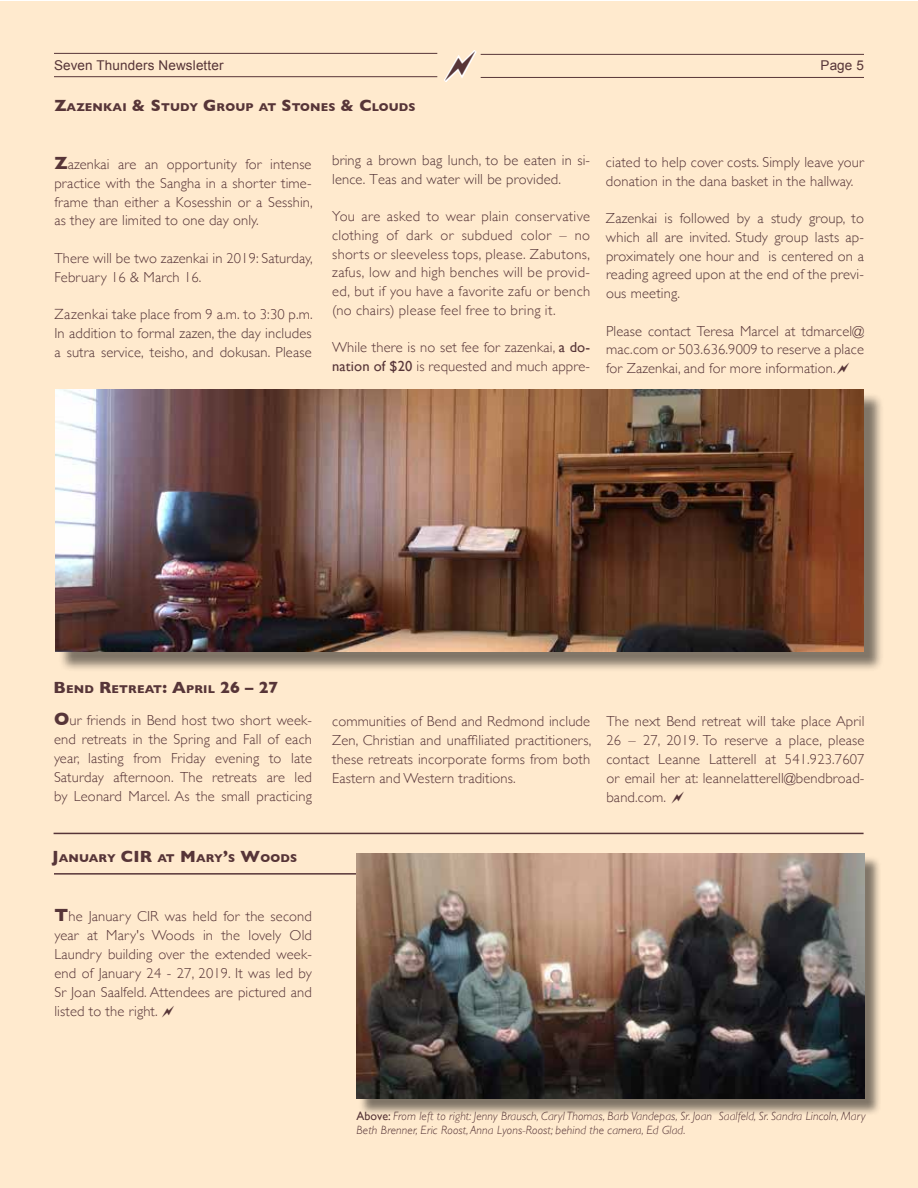
<style>
.page{position:relative;width:918px;height:1188px;background:#fff}
.page>*{position:absolute;margin:0;border:0;box-sizing:border-box;transform-origin:0 0}
.t1{font:300 14.55px/19px "Gill Sans";letter-spacing:.01em;color:#573538;text-align:justify}
.t2{font:300 14.55px/18.8px "Gill Sans";letter-spacing:.01em;color:#533538;text-align:justify}
.t3{font:13.5px "Arial";letter-spacing:.01em;color:#573538}
.t4{font:italic 300 12px/14.4px "Gill Sans";letter-spacing:.01em;color:#573538}
.t5{font:700 11.55px "Gill Sans";letter-spacing:.015em;color:#573538}
.s1{font-size:16.5px}
.s2{font-weight:700;font-size:18px}
.s3{font-size:14.7px;color:#573538}
.s4{color:#573538}
.s5{font-weight:400}
.s6{color:#533538}
.s7{font-weight:400;font-style:normal}
</style>
<div class="page">
<div style="left:0;top:1px;width:918px;height:1186px;background:#ffeace"></div>
<hr style="left:54px;top:53px;width:383px;height:1px;background:#573538">
<hr style="left:54px;top:76px;width:383px;height:1px;background:#573538">
<hr style="left:481px;top:77px;width:383px;height:1px;background:#573538">
<hr style="left:481px;top:54px;width:383px;height:1px;background:#573538">
<div style="left:58px;top:392px;width:826px;height:280px;background:#000;opacity:.5"></div>
<img style="left:55px;top:390px;width:809px;height:262px">
<hr style="left:54px;top:833px;width:810px;height:1px;background:#573538">
<hr style="left:54px;top:873px;width:810px;height:2px;background:#573538">
<div style="left:359px;top:856px;width:523px;height:260px;background:#000;opacity:.5"></div>
<img style="left:356px;top:853px;width:508px;height:245px">
<svg style="left:432px;top:50px;width:56px;height:32px"></svg>
<p class="t3" style="left:54px;top:56px;width:171px">Seven Thunders Newsletter</p>
<p class="t3" style="left:821px;top:57px;width:45px">Page 5</p>
<p class="t5" style="left:54px;top:97px;width:361px"><span class="s1">Z</span>AZENKAI <span class="s1">&amp; S</span>TUDY <span class="s1">G</span> ROUP AT <span class="s1">S</span>TONES <span class="s1">&amp; C</span>LOUDS</p>
<p class="t1" style="left:54px;top:154px;width:260px"><span class="s2">Z</span>azenkai are an opportunity for intense practice with the Sangha in a shorter time&shy;frame than either a Kosesshin or a Sesshin, as they are limited to one day only.</p>
<p class="t1" style="left:54px;top:248px;width:260px">There will be two zazenkai in 2019: Saturday,<br>February 16 &amp; March 16.</p>
<p class="t2" style="left:54px;top:304px;width:260px"><span class="s3">Zazenkai</span> take place <span class="s4">from 9 a.m. to 3:30 p.m.<br></span>In addition to formal zazen, the day includes a sutra service, teisho, and dokusan. Please</p>
<p class="t2" style="left:332px;top:150px;width:260px">bring a brown bag lunch, to be eaten in si&shy;lence. Teas and water will be provided.</p>
<p class="t1" style="left:332px;top:206px;width:260px">You are asked to wear plain conservative clothing of dark or subdued color – no shorts or sleeveless tops, please. Zabutons, zafus, low and high benches will be provid&shy;ed, but if you have a favorite zafu or bench (no chairs) please feel free to bring it.</p>
<p class="t1" style="left:332px;top:337px;width:260px">While there is no set fee for zazenkai, <span class="s5">a do&shy;nation of $20</span> is requested and much appre-</p>
<p class="t1" style="left:606px;top:152px;width:260px">ciated to help cover costs. Simply leave your donation in the dana basket in the hallway.</p>
<p class="t2" style="left:606px;top:208px;width:260px">Zazenkai is followed by a study group, to which all are invited. Study group lasts ap&shy;proximately one hour and is centered on a reading agreed upon at the end of the previ&shy;ous meeting.</p>
<p class="t1" style="left:606px;top:321px;width:260px"><span class="s6">Please contact</span> Teresa Marcel at tdmarcel@ mac.com or 503.636.9009 to reserve a place for Zazenkai, and for more information.</p>
<p class="t5" style="left:54px;top:680px;width:226px"><span class="s1">B</span>END <span class="s1">R</span>ETREAT<span class="s1">: A</span>PRIL <span class="s1">26 – 27</span></p>
<p class="t1" style="left:54px;top:710px;width:260px"><span class="s2">O</span>ur friends in Bend host two short week&shy;end retreats in the Spring and Fall of each year, lasting from Friday evening to late Saturday afternoon. The retreats are led by Leonard Marcel. As the small practicing</p>
<p class="t5" style="left:52px;top:849px;width:81px"><span class="s1">J</span>ANUARY <span class="s1">CIR</span></p>
<p class="t5" style="left:157px;top:849px;width:140px">AT <span class="s1">M</span> ARY<span class="s1">’</span>S <span class="s1">W</span>OODS</p>
<p class="t1" style="left:54px;top:906px;width:259px"><span class="s2">T</span>he January CIR was held for the second year at Mary's Woods in the lovely Old Laundry building over the extended week&shy;end of January 24 - 27, 2019. It was led by Sr Joan Saalfeld. Attendees are pictured and listed to the right.</p>
<p class="t1" style="left:332px;top:711px;width:261px">communities of Bend and Redmond include Zen, Christian and unaffiliated practitioners, these retreats incorporate forms from both Eastern and Western traditions.</p>
<p class="t1" style="left:606px;top:711px;width:260px">The next Bend retreat will take place April 26 – 27, 2019. To reserve a place, please contact Leanne Latterell at 541.923.7607 or email her at: leannelatterell@bendbroad&shy;band.com.</p>
<p class="t4" style="left:356px;top:1109px;width:511px"><span class="s7">Above:</span> From left to right: Jenny Brausch, Caryl Thomas, Barb Vandepas, Sr. Joan Saalfeld, Sr. Sandra Lincoln, Mary<br>Beth Brenner, Eric Roost, Anna Lyons-Roost; behind the camera, Ed Glad.</p>
</div>
